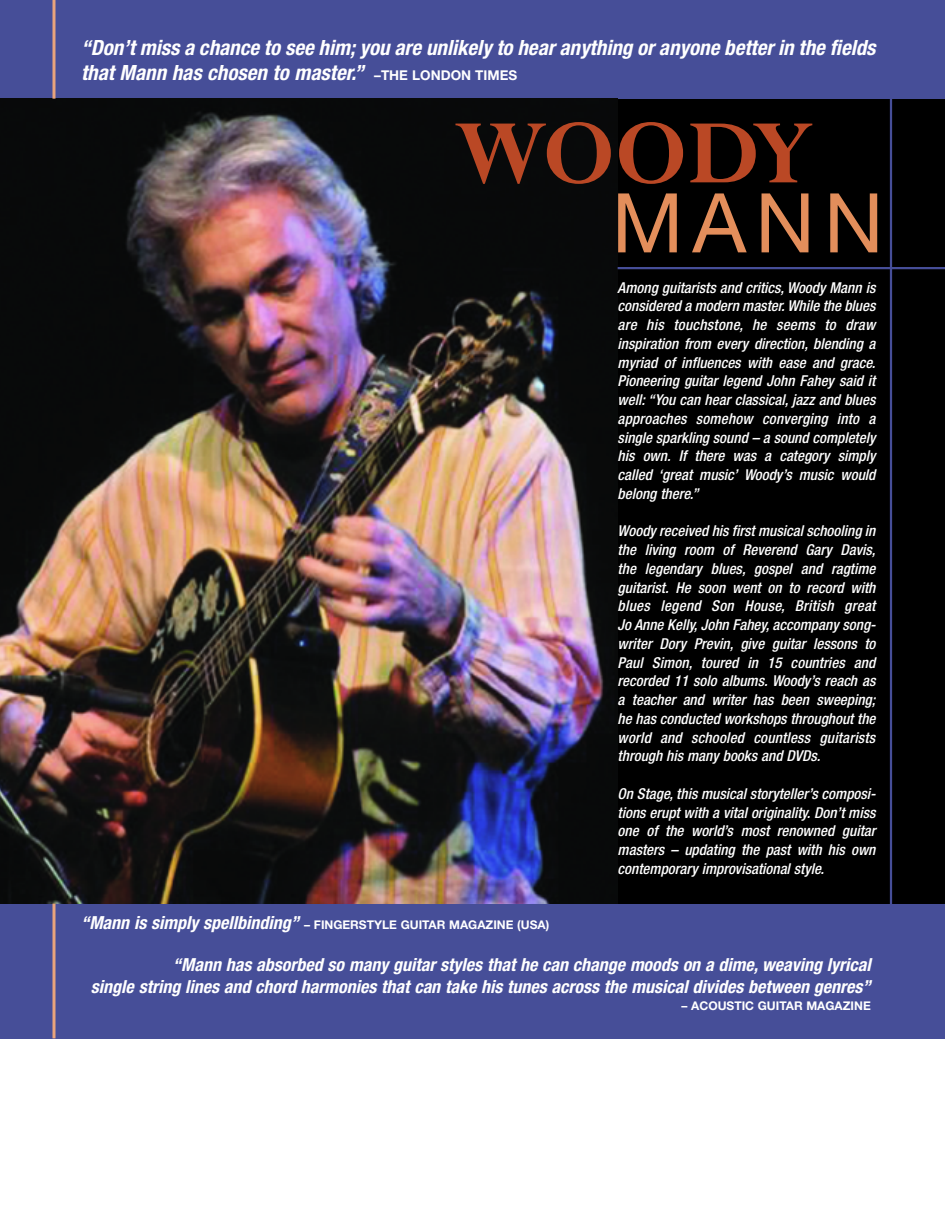
<style>
.page{position:relative;width:945px;height:1215px;background:#fff}
.page>*{position:absolute;margin:0;border:0;box-sizing:border-box;transform-origin:0 0}
.t1{font:700 100.5px "Perpetua";letter-spacing:-.025em;color:#ba4825}
.t2{font:82.5px "Helvetica Neue";color:#e38e5b}
.t3{font:italic 700 condensed 21px/25.2px "Helvetica Neue";color:#fff}
.t4{font:italic 700 condensed 18px/21.6px "Helvetica Neue";color:#fff;text-align:right}
.t5{font:italic 500 condensed 15px/18.8px "Helvetica Neue";color:#fff;text-align:justify}
.t6{font:700 12px "Helvetica Neue";color:#fff}
.s1{font-style:normal;font-stretch:normal;font-size:13.5px}
.s2{font-style:italic;font-stretch:condensed;font-size:18px}
</style>
<div class="page">
<div style="left:0;top:0;width:945px;height:246px;background:#464e98"></div>
<div style="left:310px;top:99px;width:635px;height:805px;background:#000"></div>
<img style="left:0;top:99px;width:618px;height:805px">
<hr style="left:618px;top:267px;width:327px;height:2px;background:#464e98">
<hr style="left:890px;top:93px;width:2px;height:811px;background:#464e98">
<div style="left:0;top:904px;width:945px;height:134px;background:#464e98"></div>
<hr style="left:53px;top:904px;width:3px;height:134px;background:#e9a47c">
<hr style="left:52px;top:0;width:3px;height:99px;background:#e9a47c">
<h3 class="t3" style="left:81px;top:37px;width:796px">“Don’t miss a chance to see him; you are unlikely to hear anything or anyone better in the fields that Mann has chosen to master.” <span class="s1">–THE LONDON TIMES</span></h3>
<h1 class="t1" style="left:454px;top:89px;width:361px">WOODY</h1>
<h2 class="t2" style="left:612px;top:193px;width:273px">MANN</h2>
<p class="t5" style="left:618px;top:279px;width:259px">Among guitarists and critics, Woody Mann is considered a modern master. While the blues are his touchstone, he seems to draw inspiration from every direction, blending a myriad of influences with ease and grace.<br>Pioneering guitar legend John Fahey said it well: “You can hear classical, jazz and blues approaches somehow converging into a single sparkling sound – a sound completely his own. If there was a category simply called ‘great music’ Woody’s music would belong there.”</p>
<p class="t5" style="left:618px;top:523px;width:260px">Woody received his first musical schooling in the living room of Reverend Gary Davis, the legendary blues, gospel and ragtime guitarist. He soon went on to record with blues legend Son House, British great Jo Anne Kelly, John Fahey, accompany song&shy;writer Dory Previn, give guitar lessons to Paul Simon, toured in 15 countries and recorded 11 solo albums. Woody’s reach as a teacher and writer has been sweeping; he has conducted workshops throughout the world and schooled countless guitarists through his many books and DVDs.</p>
<p class="t5" style="left:618px;top:786px;width:260px">On Stage, this musical storyteller’s composi&shy;tions erupt with a vital originality. Don’t miss one of the world’s most renowned guitar masters – updating the past with his own contemporary improvisational style.</p>
<p class="t6" style="left:81px;top:920px;width:470px"><span class="s2">“Mann is simply spellbinding”</span> – FINGERSTYLE GUITAR MAGAZINE (USA)</p>
<p class="t4" style="left:91px;top:955px;width:781px">“Mann has absorbed so many guitar styles that he can change moods on a dime, weaving lyrical<br>single string lines and chord harmonies that can take his tunes across the musical divides between genres”</p>
<p class="t6" style="left:682px;top:1001px;width:191px">– ACOUSTIC GUITAR MAGAZINE</p>
</div>
